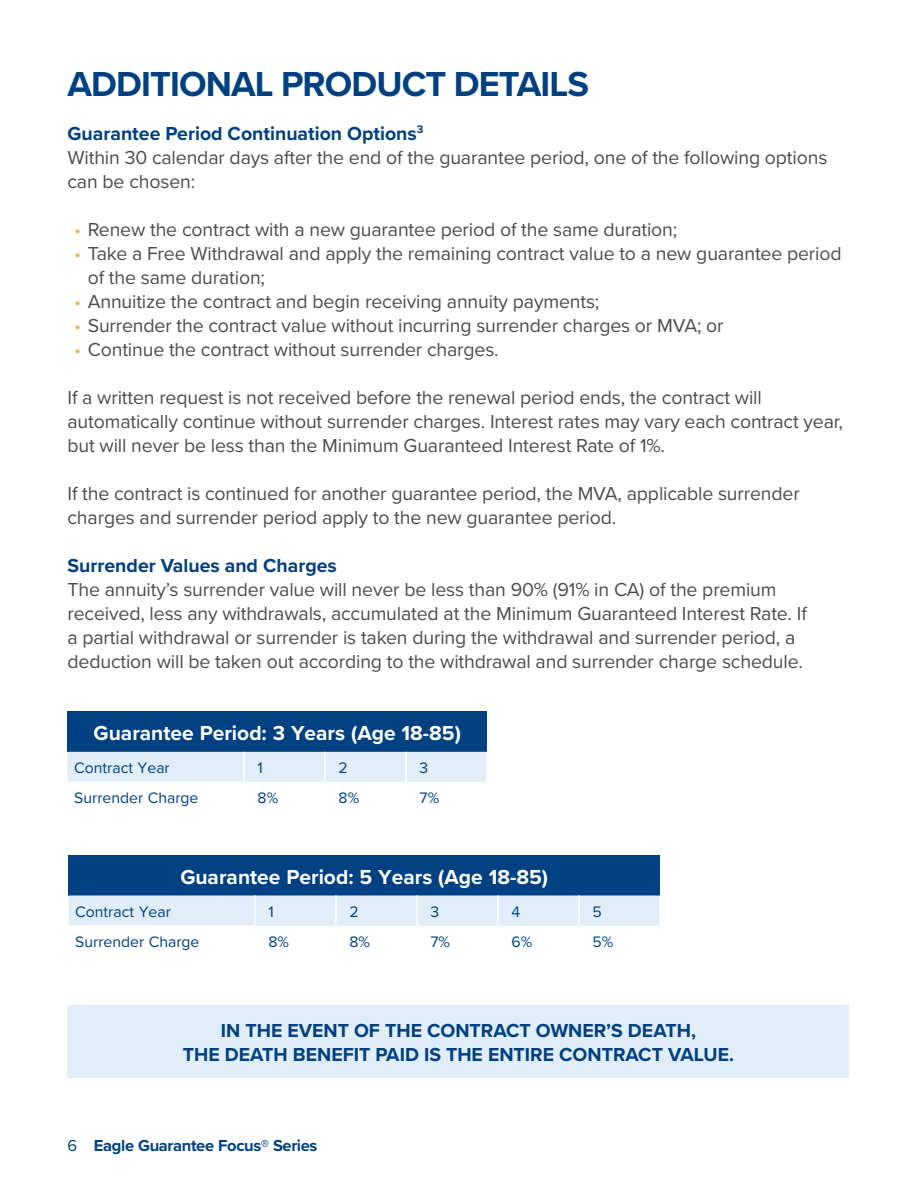
<style>
.page{position:relative;width:918px;height:1188px;background:#fff}
.page>*{position:absolute;margin:0;border:0;box-sizing:border-box;transform-origin:0 0}
.t1{font:700 36px "Proxima Nova";letter-spacing:-.025em;color:#014081}
.t2{font:700 21px "Proxima Nova";color:#fff}
.t3{font:19.5px/24px "Proxima Nova";letter-spacing:-.01em;color:#4b4c4d}
.t4{font:700 19.5px "Proxima Nova";color:#014081}
.t5{font:700 16.5px "Proxima Nova";letter-spacing:-.02em;color:#014081}
.t6{font:15.75px "Proxima Nova";color:#014081}
.s1{color:#e6bc51}
.s2{font-weight:400}
</style>
<div class="page">
<div style="left:68px;top:711px;width:419px;height:41px;background:#014081"></div>
<div style="left:68px;top:752px;width:418px;height:30px;background:#e1edf8"></div>
<hr style="left:324px;top:752px;width:2px;height:30px;background:#fff">
<hr style="left:405px;top:752px;width:2px;height:30px;background:#fff">
<hr style="left:243px;top:752px;width:2px;height:30px;background:#fff">
<div style="left:69px;top:855px;width:591px;height:41px;background:#014081"></div>
<div style="left:69px;top:896px;width:590px;height:30px;background:#e1edf8"></div>
<hr style="left:69px;top:925px;width:185px;height:1px;background:#fff">
<hr style="left:335px;top:896px;width:2px;height:30px;background:#fff">
<hr style="left:416px;top:896px;width:2px;height:30px;background:#fff">
<hr style="left:497px;top:896px;width:2px;height:30px;background:#fff">
<hr style="left:578px;top:896px;width:2px;height:30px;background:#fff">
<hr style="left:254px;top:896px;width:2px;height:30px;background:#fff">
<div style="left:68px;top:1005px;width:781px;height:73px;background:#e1edf8"></div>
<p class="t1" style="left:68px;top:57px;width:523px">ADDITIONAL PRODUCT DETAILS</p>
<p class="t4" style="left:68px;top:119px;width:358px">Guarantee Period Continuation Options<sup>3</sup></p>
<p class="t3" style="left:68px;top:144px;width:761px">Within 30 calendar days after the end of the guarantee period, one of the following options can be chosen:</p>
<p class="t3" style="left:74px;top:216px;width:605px"><span class="s1">•</span> Renew the contract with a new guarantee period of the same duration;</p>
<p class="t3" style="left:88px;top:240px;width:755px;text-indent:-14px"><span class="s1">•</span> Take a Free Withdrawal and apply the remaining contract value to a new guarantee period of the same duration;</p>
<p class="t3" style="left:74px;top:288px;width:527px"><span class="s1">•</span> Annuitize the contract and begin receiving annuity payments;</p>
<p class="t3" style="left:74px;top:312px;width:651px"><span class="s1">•</span> Surrender the contract value without incurring surrender charges or MVA; or</p>
<p class="t3" style="left:74px;top:336px;width:426px"><span class="s1">•</span> Continue the contract without surrender charges.</p>
<p class="t3" style="left:68px;top:384px;width:777px">If a written request is not received before the renewal period ends, the contract will automatically continue without surrender charges. Interest rates may vary each contract year, but will never be less than the Minimum Guaranteed Interest Rate of 1%.</p>
<p class="t3" style="left:68px;top:480px;width:734px">If the contract is continued for another guarantee period, the MVA, applicable surrender charges and surrender period apply to the new guarantee period.</p>
<p class="t4" style="left:68px;top:551px;width:271px">Surrender Values and Charges</p>
<p class="t3" style="left:68px;top:576px;width:741px">The annuity’s surrender value will never be less than 90% (91% in CA) of the premium received, less any withdrawals, accumulated at the Minimum Guaranteed Interest Rate. If a partial withdrawal or surrender is taken during the withdrawal and surrender period, a deduction will be taken out according to the withdrawal and surrender charge schedule.</p>
<p class="t2" style="left:94px;top:717px;width:369px">Guarantee Period: 3 Years (Age 18-85)</p>
<p class="t6" style="left:74px;top:756px;width:97px">Contract Year</p>
<p class="t6" style="left:258px;top:756px;width:7px">1</p>
<p class="t6" style="left:339px;top:756px;width:11px">2</p>
<p class="t6" style="left:420px;top:756px;width:10px">3</p>
<p class="t6" style="left:74px;top:786px;width:126px">Surrender Charge</p>
<p class="t6" style="left:258px;top:786px;width:22px">8%</p>
<p class="t6" style="left:339px;top:786px;width:22px">8%</p>
<p class="t6" style="left:420px;top:786px;width:21px">7%</p>
<p class="t2" style="left:180px;top:861px;width:369px">Guarantee Period: 5 Years (Age 18-85)</p>
<p class="t6" style="left:75px;top:900px;width:97px">Contract Year</p>
<p class="t6" style="left:268px;top:900px;width:7px">1</p>
<p class="t6" style="left:349px;top:900px;width:11px">2</p>
<p class="t6" style="left:430px;top:900px;width:10px">3</p>
<p class="t6" style="left:511px;top:900px;width:10px">4</p>
<p class="t6" style="left:592px;top:900px;width:11px">5</p>
<p class="t6" style="left:75px;top:930px;width:126px">Surrender Charge</p>
<p class="t6" style="left:268px;top:930px;width:22px">8%</p>
<p class="t6" style="left:349px;top:930px;width:22px">8%</p>
<p class="t6" style="left:430px;top:930px;width:21px">7%</p>
<p class="t6" style="left:511px;top:930px;width:22px">6%</p>
<p class="t6" style="left:592px;top:930px;width:22px">5%</p>
<p class="t4" style="left:221px;top:1016px;width:477px">IN THE EVENT OF THE CONTRACT OWNER’S DEATH,</p>
<p class="t4" style="left:183px;top:1040px;width:553px">THE DEATH BENEFIT PAID IS THE ENTIRE CONTRACT VALUE.</p>
<p class="t5" style="left:68px;top:1134px;width:251px"><span class="s2">6</span> Eagle Guarantee Focus® Series</p>
</div>
